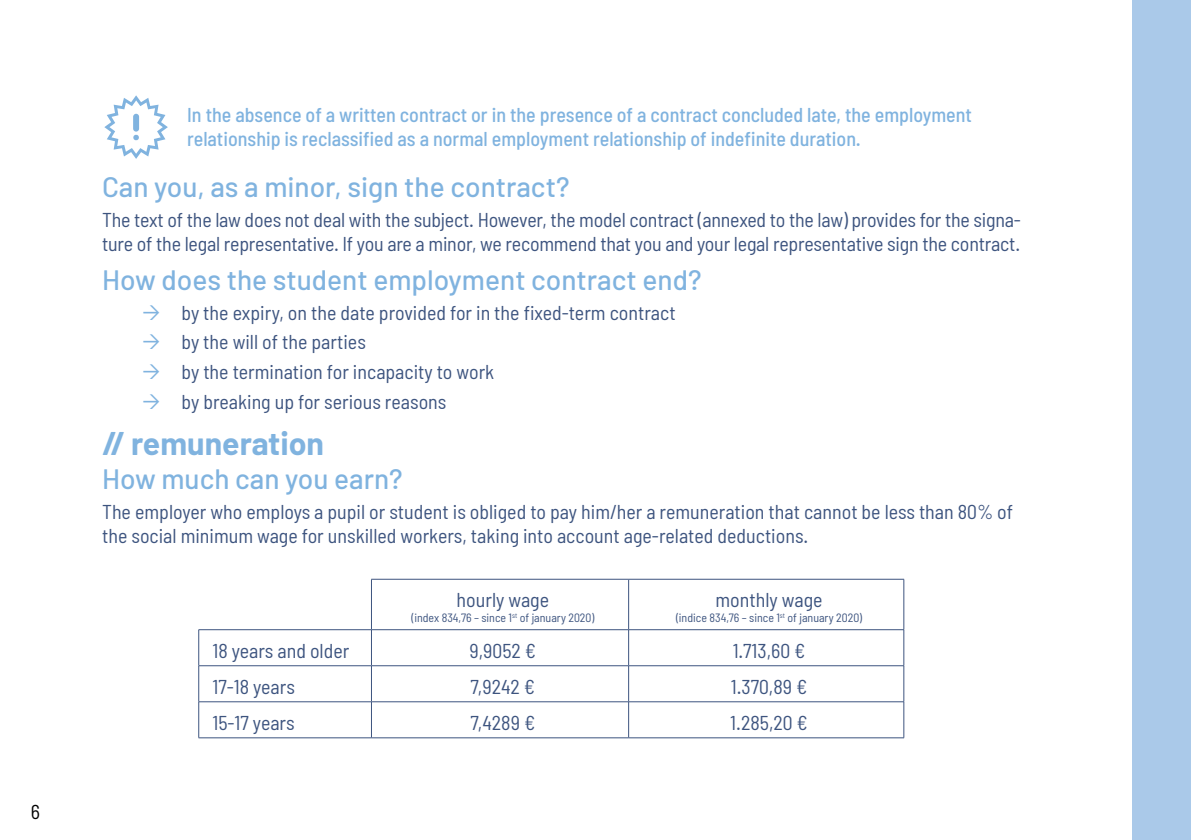
<style>
.page{position:relative;width:1191px;height:840px;background:#fff}
.page>*{position:absolute;margin:0;border:0;box-sizing:border-box;transform-origin:0 0}
.t1{font:700 32px "Barlow";color:#80b3df}
.t2{font:500 28px "Barlow";color:#80b3df}
.t3{font:semi-condensed 20px/29.6px "Barlow";color:#3d547f}
.t4{font:500 semi-condensed 20px/24px "Barlow";color:#80b3df}
.t5{font:semi-condensed 20px "Barlow";color:#000}
.t6{font:semi-condensed 12px "Barlow";color:#3d547f}
</style>
<div class="page">
<hr style="left:371px;top:578px;width:257px;height:1px;background:#3d547f">
<hr style="left:371px;top:579px;width:1px;height:50px;background:#3d547f">
<hr style="left:628px;top:578px;width:276px;height:1px;background:#3d547f">
<hr style="left:628px;top:579px;width:1px;height:50px;background:#3d547f">
<hr style="left:903px;top:579px;width:1px;height:50px;background:#3d547f">
<hr style="left:198px;top:629px;width:173px;height:1px;background:#3d547f">
<hr style="left:198px;top:629px;width:1px;height:36px;background:#3d547f">
<hr style="left:371px;top:629px;width:257px;height:1px;background:#3d547f">
<hr style="left:371px;top:629px;width:1px;height:36px;background:#3d547f">
<hr style="left:628px;top:629px;width:276px;height:1px;background:#3d547f">
<hr style="left:628px;top:629px;width:1px;height:36px;background:#3d547f">
<hr style="left:903px;top:629px;width:1px;height:36px;background:#3d547f">
<hr style="left:198px;top:665px;width:173px;height:1px;background:#3d547f">
<hr style="left:198px;top:665px;width:1px;height:36px;background:#3d547f">
<hr style="left:371px;top:665px;width:257px;height:1px;background:#3d547f">
<hr style="left:371px;top:665px;width:1px;height:36px;background:#3d547f">
<hr style="left:628px;top:665px;width:276px;height:1px;background:#3d547f">
<hr style="left:628px;top:665px;width:1px;height:36px;background:#3d547f">
<hr style="left:903px;top:665px;width:1px;height:36px;background:#3d547f">
<hr style="left:198px;top:701px;width:173px;height:1px;background:#3d547f">
<hr style="left:198px;top:701px;width:1px;height:36px;background:#3d547f">
<hr style="left:371px;top:701px;width:257px;height:1px;background:#3d547f">
<hr style="left:371px;top:701px;width:1px;height:36px;background:#3d547f">
<hr style="left:628px;top:701px;width:276px;height:1px;background:#3d547f">
<hr style="left:628px;top:701px;width:1px;height:36px;background:#3d547f">
<hr style="left:903px;top:701px;width:1px;height:36px;background:#3d547f">
<hr style="left:198px;top:737px;width:173px;height:1px;background:#3d547f">
<hr style="left:371px;top:737px;width:257px;height:1px;background:#3d547f">
<hr style="left:628px;top:737px;width:276px;height:1px;background:#3d547f">
<svg style="left:104px;top:95px;width:64px;height:64px"></svg>
<div style="left:133px;top:114px;width:6px;height:17px;background:#80b3df;border-radius:3px"></div>
<div style="left:1132px;top:0;width:59px;height:839px;background:#aac9e9"></div>
<p class="t5" style="left:31px;top:798px;width:11px">6</p>
<p class="t4" style="left:187px;top:102px;width:786px">In the absence of a written contract or in the presence of a contract concluded late, the employment relationship is reclassified as a normal employment relationship of indefinite duration.</p>
<h2 class="t2" style="left:102px;top:169px;width:469px">Can you, as a minor, sign the contract?</h2>
<p class="t3" style="left:102px;top:207px;width:920px;line-height:24px">The text of the law does not deal with the subject. However, the model contract (annexed to the law) provides for the signa&shy;ture of the legal representative. If you are a minor, we recommend that you and your legal representative sign the contract.</p>
<h2 class="t2" style="left:102px;top:262px;width:601px">How does the student employment contract end?</h2>
<p class="t3" style="left:181px;top:297px;width:496px">by the expiry, on the date provided for in the fixed-term contract by the will of the parties<br>by the termination for incapacity to work<br>by breaking up for serious reasons</p>
<h1 class="t1" style="left:102px;top:423px;width:223px">// remuneration</h1>
<h2 class="t2" style="left:102px;top:461px;width:302px">How much can you earn?</h2>
<p class="t3" style="left:102px;top:498px;width:912px;line-height:24px">The employer who employs a pupil or student is obliged to pay him/her a remuneration that cannot be less than 80% of the social minimum wage for unskilled workers, taking into account age-related deductions.</p>
<p class="t3" style="left:456px;top:584px;width:94px">hourly wage</p>
<p class="t6" style="left:411px;top:609px;width:184px">(index 834,76 – since 1<sup>st</sup> of january 2020)</p>
<p class="t3" style="left:715px;top:584px;width:109px">monthly wage</p>
<p class="t6" style="left:676px;top:609px;width:187px">(indice 834,76 – since 1<sup>st</sup> of january 2020)</p>
<p class="t3" style="left:212px;top:635px;width:138px">18 years and older</p>
<p class="t3" style="left:469px;top:635px;width:68px">9,9052 €</p>
<p class="t3" style="left:732px;top:635px;width:74px">1.713,60 €</p>
<p class="t3" style="left:212px;top:671px;width:84px">17-18 years</p>
<p class="t3" style="left:470px;top:671px;width:66px">7,9242 €</p>
<p class="t3" style="left:731px;top:671px;width:78px">1.370,89 €</p>
<p class="t3" style="left:212px;top:707px;width:84px">15-17 years</p>
<p class="t3" style="left:470px;top:707px;width:66px">7,4289 €</p>
<p class="t3" style="left:730px;top:707px;width:79px">1.285,20 €</p>
</div>
